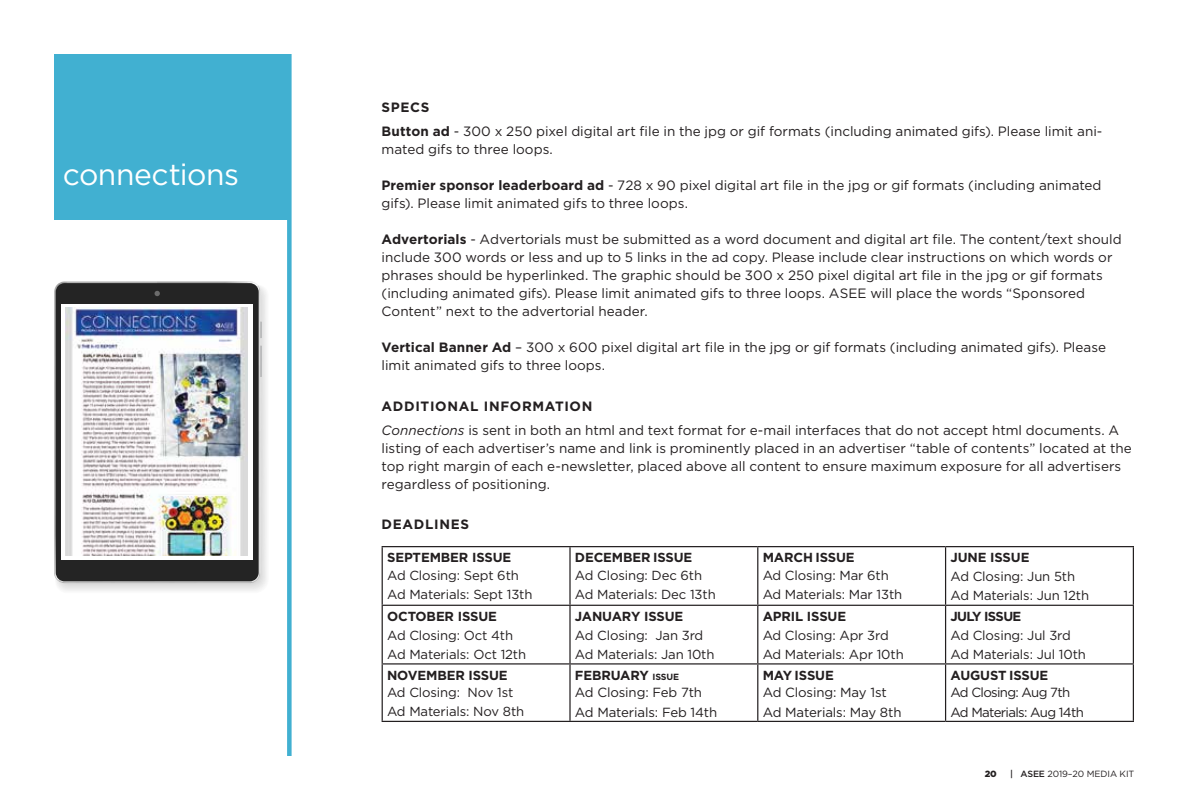
<style>
.page{position:relative;width:1188px;height:810px;background:#fff}
.page>*{position:absolute;margin:0;border:0;box-sizing:border-box;transform-origin:0 0}
.t1{font:30px "Gotham";letter-spacing:-.015em;color:#fff}
.t2{font:13.5px/18px "Gotham";color:#231f20}
.t3{font:700 13.5px "Gotham";letter-spacing:.05em;color:#231f20}
.t4{font:13.2px/19.2px "Gotham";letter-spacing:-.015em;color:#231f20}
.t5{font:13.2px/19.2px "Gotham";letter-spacing:-.05em;color:#231f20}
.t6{font:13.05px/19px "Gotham";letter-spacing:-.01em;color:#231f20}
.t7{font:700 13.05px "Gotham";letter-spacing:-.01em;color:#231f20}
.t8{font:700 13.05px "Gotham";letter-spacing:-.05em;color:#231f20}
.t9{font:9px "Gotham";letter-spacing:-.01em;color:#231f20}
.t10{font:900 9px "Gotham";color:#231f20}
.s1{font-weight:700}
.s2{font-style:italic}
.s3{font-size:9px}
.s4{font-weight:500}
</style>
<div class="page">
<div style="left:287px;top:54px;width:5px;height:702px;background:#41b0d1"></div>
<div style="left:54px;top:54px;width:233px;height:166px;background:#41b0d1"></div>
<svg style="left:260px;top:322px;width:1px;height:16px"></svg>
<svg style="left:260px;top:346px;width:1px;height:31px"></svg>
<img style="left:65px;top:281px;width:185px;height:4px">
<img style="left:59px;top:285px;width:201px;height:298px">
<img style="left:54px;top:281px;width:11px;height:300px">
<svg style="left:155px;top:291px;width:5px;height:5px"></svg>
<img style="left:66px;top:307px;width:181px;height:249px">
<hr style="left:382px;top:546px;width:188px;height:1px;background:#231f20">
<hr style="left:382px;top:547px;width:1px;height:58px;background:#231f20">
<hr style="left:570px;top:546px;width:188px;height:1px;background:#231f20">
<hr style="left:569px;top:547px;width:2px;height:58px;background:#231f20">
<hr style="left:758px;top:546px;width:188px;height:1px;background:#231f20">
<hr style="left:757px;top:547px;width:1px;height:58px;background:#231f20">
<hr style="left:946px;top:546px;width:188px;height:1px;background:#231f20">
<hr style="left:945px;top:547px;width:1px;height:58px;background:#231f20">
<hr style="left:1133px;top:547px;width:1px;height:58px;background:#231f20">
<hr style="left:382px;top:605px;width:188px;height:1px;background:#231f20">
<hr style="left:382px;top:606px;width:1px;height:57px;background:#231f20">
<hr style="left:570px;top:605px;width:188px;height:1px;background:#231f20">
<hr style="left:569px;top:606px;width:2px;height:57px;background:#231f20">
<hr style="left:758px;top:605px;width:188px;height:1px;background:#231f20">
<hr style="left:757px;top:606px;width:1px;height:57px;background:#231f20">
<hr style="left:946px;top:605px;width:188px;height:1px;background:#231f20">
<hr style="left:945px;top:606px;width:1px;height:57px;background:#231f20">
<hr style="left:1133px;top:606px;width:1px;height:57px;background:#231f20">
<hr style="left:382px;top:663px;width:188px;height:2px;background:#231f20">
<hr style="left:382px;top:665px;width:1px;height:56px;background:#231f20">
<hr style="left:570px;top:663px;width:188px;height:2px;background:#231f20">
<hr style="left:569px;top:665px;width:2px;height:56px;background:#231f20">
<hr style="left:758px;top:663px;width:188px;height:2px;background:#231f20">
<hr style="left:757px;top:665px;width:1px;height:56px;background:#231f20">
<hr style="left:946px;top:663px;width:188px;height:2px;background:#231f20">
<hr style="left:945px;top:665px;width:1px;height:56px;background:#231f20">
<hr style="left:1133px;top:665px;width:1px;height:56px;background:#231f20">
<hr style="left:382px;top:721px;width:188px;height:1px;background:#231f20">
<hr style="left:570px;top:721px;width:188px;height:1px;background:#231f20">
<hr style="left:758px;top:721px;width:188px;height:1px;background:#231f20">
<hr style="left:946px;top:721px;width:188px;height:1px;background:#231f20">
<h1 class="t1" style="left:63px;top:158px;width:178px">connections</h1>
<p class="t2" style="left:382px;top:95px;width:722px;line-height:24px"><span class="s1">SPECS<br>Button ad</span> - 300 x 250 pixel digital art file in the jpg or gif formats (including animated gifs). Please limit ani-</p>
<p class="t2" style="left:382px;top:140px;width:173px">mated gifs to three loops.</p>
<p class="t2" style="left:382px;top:176px;width:722px"><span class="s1">Premier sponsor leaderboard ad</span> - 728 x 90 pixel digital art file in the jpg or gif formats (including animated gifs). Please limit animated gifs to three loops.</p>
<p class="t2" style="left:382px;top:230px;width:742px"><span class="s1">Advertorials</span> - Advertorials must be submitted as a word document and digital art file. The content/text should include 300 words or less and up to 5 links in the ad copy. Please include clear instructions on which words or phrases should be hyperlinked. The graphic should be 300 x 250 pixel digital art file in the jpg or gif formats (including animated gifs). Please limit animated gifs to three loops. ASEE will place the words “Sponsored Content” next to the advertorial header.</p>
<p class="t2" style="left:382px;top:338px;width:726px"><span class="s1">Vertical Banner Ad</span> – 300 x 600 pixel digital art file in the jpg or gif formats (including animated gifs). Please limit animated gifs to three loops.</p>
<p class="t2" style="left:382px;top:394px;width:739px;line-height:24px"><span class="s1">ADDITIONAL INFORMATION<br></span><span class="s2">Connections</span> is sent in both an html and text format for e-mail interfaces that do not accept html documents. A</p>
<p class="t2" style="left:382px;top:439px;width:752px">listing of each advertiser’s name and link is prominently placed in an advertiser “table of contents” located at the top right margin of each e-newsletter, placed above all content to ensure maximum exposure for all advertisers regardless of positioning.</p>
<p class="t3" style="left:382px;top:517px;width:89px">DEADLINES</p>
<p class="t7" style="left:387px;top:550px;width:126px">SEPTEMBER ISSUE</p>
<p class="t6" style="left:387px;top:566px;width:147px">Ad Closing: Sept 6th<br>Ad Materials: Sept 13th</p>
<p class="t7" style="left:575px;top:550px;width:119px">DECEMBER ISSUE</p>
<p class="t6" style="left:575px;top:566px;width:142px">Ad Closing: Dec 6th<br>Ad Materials: Dec 13th</p>
<p class="t7" style="left:763px;top:550px;width:94px">MARCH ISSUE</p>
<p class="t6" style="left:763px;top:566px;width:141px">Ad Closing: Mar 6th<br>Ad Materials: Mar 13th</p>
<p class="t7" style="left:950px;top:550px;width:80px">JUNE ISSUE</p>
<p class="t6" style="left:950px;top:567px;width:140px">Ad Closing: Jun 5th<br>Ad Materials: Jun 12th</p>
<p class="t7" style="left:387px;top:609px;width:111px">OCTOBER ISSUE</p>
<p class="t6" style="left:387px;top:626px;width:141px">Ad Closing: Oct 4th<br>Ad Materials: Oct 12th</p>
<p class="t7" style="left:387px;top:667px;width:122px">NOVEMBER ISSUE</p>
<p class="t6" style="left:387px;top:683px;width:139px">Ad Closing: Nov 1st<br>Ad Materials: Nov 8th</p>
<p class="t7" style="left:575px;top:609px;width:110px">JANUARY ISSUE</p>
<p class="t6" style="left:575px;top:626px;width:141px">Ad Closing: Jan 3rd<br>Ad Materials: Jan 10th</p>
<p class="t7" style="left:575px;top:667px;width:106px">FEBRUARY <span class="s3">ISSUE</span></p>
<p class="t4" style="left:575px;top:683px;width:144px">Ad Closing: Feb 7th<br>Ad Materials: Feb 14th</p>
<p class="t7" style="left:763px;top:609px;width:85px">APRIL ISSUE</p>
<p class="t6" style="left:763px;top:626px;width:143px">Ad Closing: Apr 3rd<br>Ad Materials: Apr 10th</p>
<p class="t7" style="left:763px;top:667px;width:73px">MAY ISSUE</p>
<p class="t4" style="left:763px;top:683px;width:140px">Ad Closing: May 1st<br>Ad Materials: May 8th</p>
<p class="t8" style="left:950px;top:609px;width:72px">JULY ISSUE</p>
<p class="t6" style="left:950px;top:626px;width:137px">Ad Closing: Jul 3rd<br>Ad Materials: Jul 10th</p>
<p class="t7" style="left:950px;top:667px;width:99px">AUGUST ISSUE</p>
<p class="t5" style="left:950px;top:683px;width:135px">Ad Closing: Aug 7th<br>Ad Materials: Aug 14th</p>
<p class="t10" style="left:985px;top:769px;width:13px">20</p>
<p class="t9" style="left:1010px;top:769px;width:126px"><span class="s4">| ASEE</span> 2019–20 MEDIA KIT</p>
</div>
